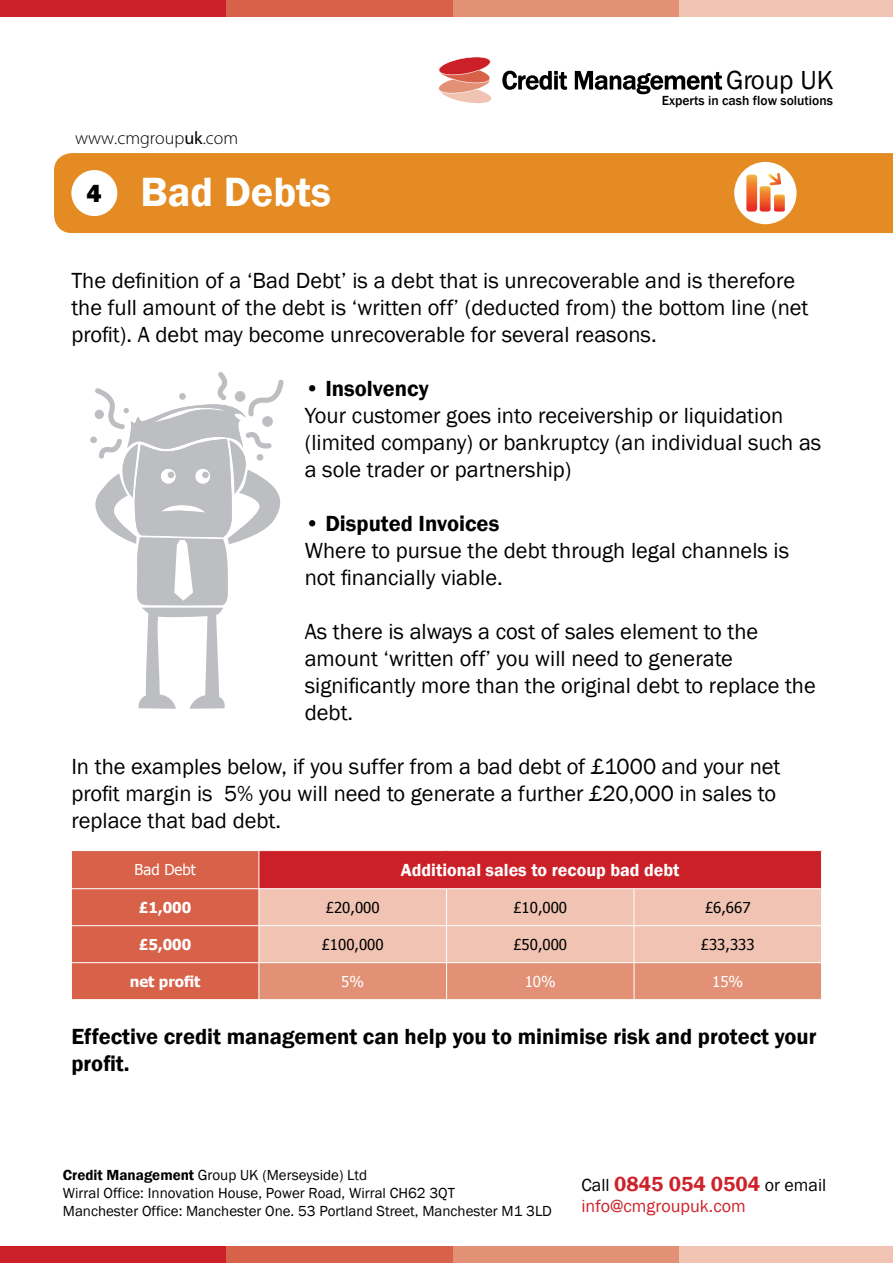
<style>
.page{position:relative;width:893px;height:1263px;background:#fff}
.page>*{position:absolute;margin:0;border:0;box-sizing:border-box;transform-origin:0 0}
.t1{font:600 42px "Franklin Gothic";color:#fff}
.t2{font:26.85px "Franklin Gothic";color:#000}
.t3{font:22.5px/27px "Franklin Gothic";color:#000}
.t4{font:600 22.5px/27px "Franklin Gothic";color:#000}
.t5{font:18px/21.5px "Franklin Gothic";color:#ce2129}
.t6{font:600 18px "Franklin Gothic";color:#fff}
.t7{font:300 18px "Myriad Pro";color:#000}
.t8{font:15px/18px "Franklin Gothic";color:#000}
.t9{font:15px "Tahoma";color:#000}
.t10{font:700 15px "Tahoma";color:#fff}
.t11{font:15px "Tahoma";color:#fff}
.t12{font:500 13.65px "Franklin Gothic";color:#000}
.s1{font-weight:400}
.s2{font-weight:800;font-size:25.5px;color:#000}
.s3{font-weight:600}
.s4{color:#000}
.s5{font-weight:600;font-size:21px}
</style>
<div class="page">
<svg style="left:90px;top:372px;width:194px;height:337px"></svg>
<svg style="left:438px;top:57px;width:54px;height:47px"></svg>
<svg style="left:502px;top:71px;width:65px;height:19px"></svg>
<svg style="left:575px;top:71px;width:147px;height:23px"></svg>
<div style="left:54px;top:153px;width:839px;height:80px;background:#e48b24"></div>
<div style="left:71px;top:170px;width:46px;height:46px;background:#fff;border-radius:50%"></div>
<div style="left:734px;top:162px;width:62px;height:62px;background:#fff;border-radius:50%"></div>
<svg style="left:746px;top:173px;width:39px;height:39px"></svg>
<div style="left:0;top:1247px;width:226px;height:16px;background:#cc2028"></div>
<div style="left:226px;top:1247px;width:227px;height:16px;background:#d86249"></div>
<div style="left:453px;top:1247px;width:226px;height:16px;background:#e29076"></div>
<div style="left:679px;top:1247px;width:214px;height:16px;background:#f0c3b3"></div>
<div style="left:0;top:0;width:226px;height:16px;background:#cc2028"></div>
<div style="left:226px;top:0;width:227px;height:16px;background:#d86249"></div>
<div style="left:453px;top:0;width:226px;height:16px;background:#e29076"></div>
<div style="left:679px;top:0;width:214px;height:16px;background:#f0c3b3"></div>
<svg style="left:72px;top:851px;width:749px;height:148px;background:#e08273"></svg>
<hr style="left:259px;top:851px;width:1px;height:38px;background:#fff">
<hr style="left:71px;top:888px;width:188px;height:1px;background:#fff">
<hr style="left:259px;top:888px;width:188px;height:1px;background:#fff">
<hr style="left:259px;top:889px;width:1px;height:36px;background:#fff">
<hr style="left:447px;top:888px;width:187px;height:1px;background:#fff">
<hr style="left:634px;top:888px;width:188px;height:1px;background:#fff">
<hr style="left:71px;top:925px;width:188px;height:1px;background:#fff">
<hr style="left:259px;top:925px;width:188px;height:1px;background:#fff">
<hr style="left:259px;top:926px;width:1px;height:36px;background:#fff">
<hr style="left:447px;top:925px;width:187px;height:1px;background:#fff">
<hr style="left:634px;top:925px;width:188px;height:1px;background:#fff">
<hr style="left:71px;top:962px;width:188px;height:1px;background:#fff">
<hr style="left:259px;top:962px;width:188px;height:1px;background:#fff">
<hr style="left:259px;top:963px;width:1px;height:36px;background:#fff">
<hr style="left:447px;top:962px;width:187px;height:1px;background:#fff">
<hr style="left:446px;top:963px;width:1px;height:36px;background:#fff">
<hr style="left:634px;top:962px;width:188px;height:1px;background:#fff">
<hr style="left:634px;top:963px;width:1px;height:36px;background:#fff">
<hr style="left:446px;top:889px;width:1px;height:36px;background:#fff">
<hr style="left:634px;top:889px;width:1px;height:36px;background:#fff">
<hr style="left:446px;top:926px;width:1px;height:36px;background:#fff">
<hr style="left:634px;top:926px;width:1px;height:36px;background:#fff">
<p class="t7" style="left:75px;top:128px;width:164px">www.cmgroup<span class="s1">uk</span>.com</p>
<h1 class="t1" style="left:86px;top:166px;width:246px"><span class="s2">4</span> Bad Debts</h1>
<p class="t2" style="left:726px;top:63px;width:109px">Group UK</p>
<p class="t12" style="left:662px;top:92px;width:173px">Experts in cash flow solutions</p>
<p class="t3" style="left:71px;top:267px;width:738px">The definition of a ‘Bad Debt’ is a debt that is unrecoverable and is therefore the full amount of the debt is ‘written off’ (deducted from) the bottom line (net profit). A debt may become unrecoverable for several reasons.</p>
<p class="t3" style="left:305px;top:375px;width:518px">• <span class="s3">Insolvency<br></span>Your customer goes into receivership or liquidation (limited company) or bankruptcy (an individual such as a sole trader or partnership)</p>
<p class="t3" style="left:305px;top:510px;width:486px">• <span class="s3">Disputed Invoices<br></span>Where to pursue the debt through legal channels is not financially viable.</p>
<p class="t3" style="left:305px;top:618px;width:513px">As there is always a cost of sales element to the amount ‘written off’ you will need to generate significantly more than the original debt to replace the debt.</p>
<p class="t3" style="left:71px;top:753px;width:710px">In the examples below, if you suffer from a bad debt of £1000 and your net profit margin is 5% you will need to generate a further £20,000 in sales to replace that bad debt.</p>
<p class="t11" style="left:135px;top:859px;width:63px">Bad Debt</p>
<p class="t6" style="left:401px;top:859px;width:280px">Additional sales to recoup bad debt</p>
<p class="t10" style="left:139px;top:897px;width:54px">£1,000</p>
<p class="t9" style="left:326px;top:897px;width:55px">£20,000</p>
<p class="t9" style="left:513px;top:897px;width:55px">£10,000</p>
<p class="t9" style="left:705px;top:897px;width:47px">£6,667</p>
<p class="t10" style="left:139px;top:934px;width:54px">£5,000</p>
<p class="t9" style="left:322px;top:934px;width:63px">£100,000</p>
<p class="t9" style="left:513px;top:934px;width:55px">£50,000</p>
<p class="t9" style="left:701px;top:934px;width:55px">£33,333</p>
<p class="t10" style="left:130px;top:971px;width:72px">net profit</p>
<p class="t11" style="left:341px;top:971px;width:24px">5%</p>
<p class="t11" style="left:525px;top:971px;width:33px">10%</p>
<p class="t11" style="left:712px;top:971px;width:33px">15%</p>
<p class="t4" style="left:71px;top:1023px;width:747px">Effective credit management can help you to minimise risk and protect your profit.</p>
<p class="t8" style="left:63px;top:1166px;width:491px"><span class="s3">Credit Management</span> Group UK (Merseyside) Ltd<br>Wirral Office: Innovation House, Power Road, Wirral CH62 3QT<br>Manchester Office: Manchester One. 53 Portland Street, Manchester M1 3LD</p>
<p class="t5" style="left:581px;top:1174px;width:246px"><span class="s4">Call</span> <span class="s5">0845 054 0504</span> <span class="s4">or email </span>info@cmgroupuk.com</p>
</div>
